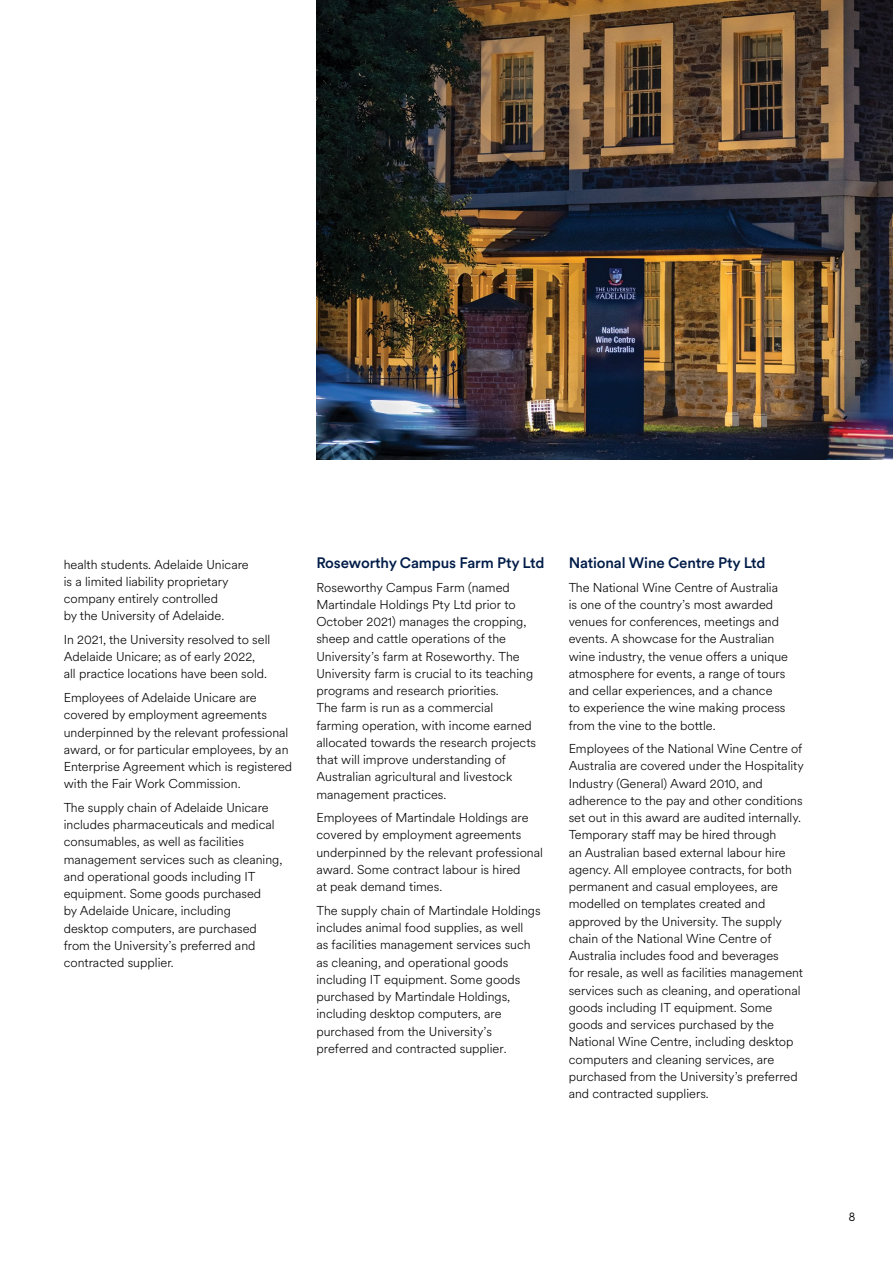
<style>
.page{position:relative;width:893px;height:1263px;background:#fff}
.page>*{position:absolute;margin:0;border:0;box-sizing:border-box;transform-origin:0 0}
.t1{font:500 15px "Circular XX";letter-spacing:-.01em;color:#001c48}
.t2{font:300 12.75px/17.2px "Circular XX";color:#000}
.t3{font:12px "MADE Evolve Sans";color:#000}
</style>
<div class="page">
<img style="left:316px;top:0;width:577px;height:459px">
<p class="t2" style="left:64px;top:555px;width:186px">health students. Adelaide Unicare is a limited liability proprietary company entirely controlled<br>by the University of Adelaide.</p>
<p class="t2" style="left:64px;top:630px;width:208px">In 2021, the University resolved to sell<br>Adelaide Unicare; as of early 2022, all practice locations have been sold.</p>
<p class="t2" style="left:64px;top:688px;width:230px">Employees of Adelaide Unicare are covered by employment agreements underpinned by the relevant professional award, or for particular employees, by an Enterprise Agreement which is registered with the Fair Work Commission.</p>
<p class="t2" style="left:64px;top:798px;width:220px">The supply chain of Adelaide Unicare includes pharmaceuticals and medical consumables, as well as facilities management services such as cleaning, and operational goods including IT equipment. Some goods purchased<br>by Adelaide Unicare, including<br>desktop computers, are purchased from the University’s preferred and contracted supplier.</p>
<p class="t1" style="left:316px;top:552px;width:230px">Roseworthy Campus Farm Pty Ltd</p>
<p class="t2" style="left:316px;top:578px;width:221px">Roseworthy Campus Farm (named Martindale Holdings Pty Ltd prior to October 2021) manages the cropping, sheep and cattle operations of the University’s farm at Roseworthy. The University farm is crucial to its teaching programs and research priorities.<br>The farm is run as a commercial farming operation, with income earned allocated towards the research projects that will improve understanding of Australian agricultural and livestock management practices.</p>
<p class="t2" style="left:316px;top:808px;width:228px">Employees of Martindale Holdings are covered by employment agreements underpinned by the relevant professional award. Some contract labour is hired<br>at peak demand times.</p>
<p class="t2" style="left:316px;top:901px;width:226px">The supply chain of Martindale Holdings includes animal food supplies, as well<br>as facilities management services such as cleaning, and operational goods including IT equipment. Some goods purchased by Martindale Holdings, including desktop computers, are purchased from the University’s preferred and contracted supplier.</p>
<p class="t1" style="left:569px;top:552px;width:198px">National Wine Centre Pty Ltd</p>
<p class="t2" style="left:569px;top:578px;width:221px">The National Wine Centre of Australia is one of the country’s most awarded venues for conferences, meetings and events. A showcase for the Australian wine industry, the venue offers a unique atmosphere for events, a range of tours and cellar experiences, and a chance<br>to experience the wine making process from the vine to the bottle.</p>
<p class="t2" style="left:569px;top:739px;width:237px">Employees of the National Wine Centre of Australia are covered under the Hospitality Industry (General) Award 2010, and adherence to the pay and other conditions set out in this award are audited internally.<br>Temporary staff may be hired through<br>an Australian based external labour hire agency. All employee contracts, for both permanent and casual employees, are modelled on templates created and approved by the University. The supply chain of the National Wine Centre of Australia includes food and beverages<br>for resale, as well as facilities management services such as cleaning, and operational goods including IT equipment. Some goods and services purchased by the National Wine Centre, including desktop computers and cleaning services, are purchased from the University’s preferred and contracted suppliers.</p>
<p class="t3" style="left:849px;top:1209px;width:8px">8</p>
</div>
